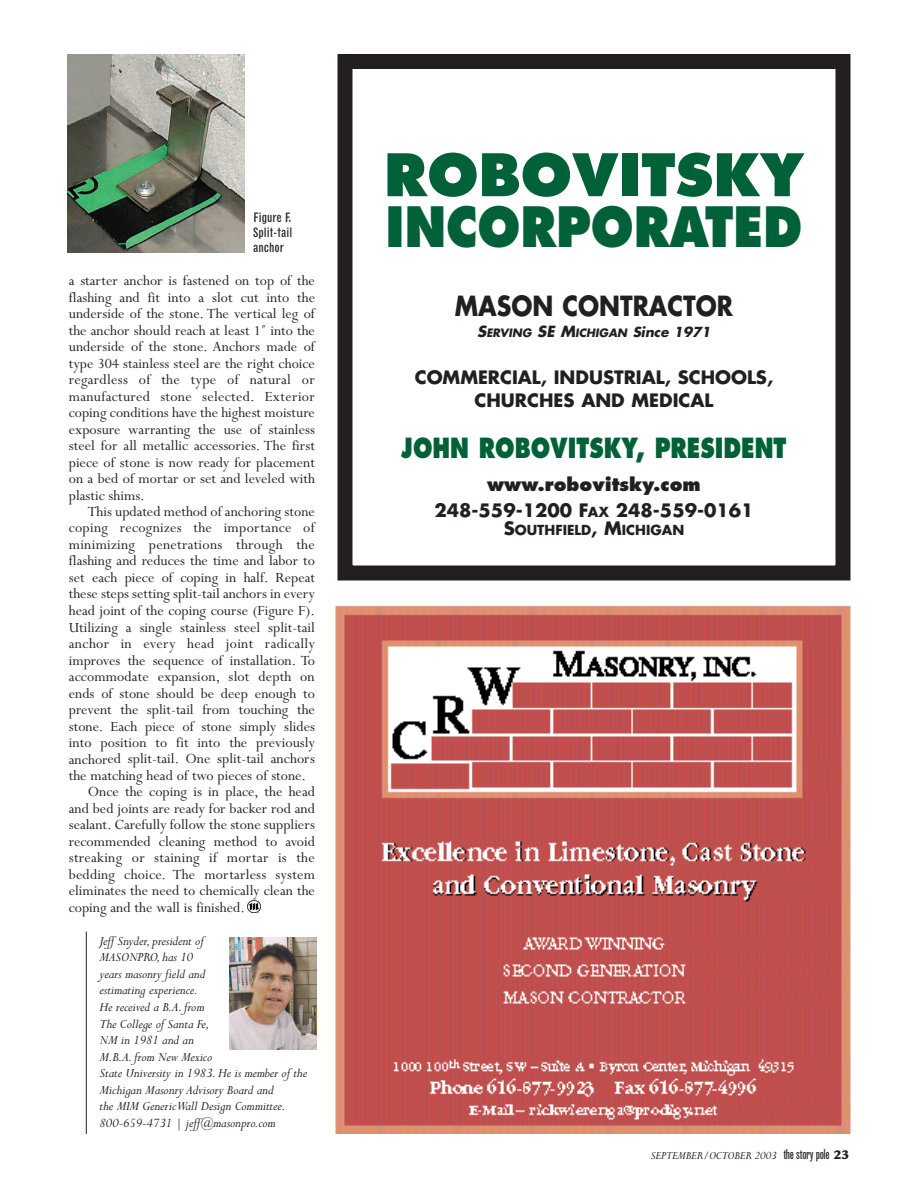
<style>
.page{position:relative;width:918px;height:1188px;background:#fff}
.page>*{position:absolute;margin:0;border:0;box-sizing:border-box;transform-origin:0 0}
.t1{font:800 57px "Futura";color:#006138}
.t2{font:800 54px "Futura";color:#006138;scale:.88 1}
.t3{font:800 27px "Futura";color:#006138;scale:.8 1}
.t4{font:700 27px "Futura";color:#231f20;scale:.88 1}
.t5{font:700 18px/23.4px "Futura";color:#231f20;text-align:center}
.t6{font:15.75px/16.5px "Perpetua";color:#231f20;text-align:justify}
.t7{font:15.75px "Perpetua";letter-spacing:.02em;color:#231f20}
.t8{font:italic 14.25px/16.5px "Perpetua";letter-spacing:-.01em;color:#231f20}
.t9{font:700 13.5px "Futura";color:#231f20}
.t10{font:condensed 12.75px/15px "Grotesque";color:#231f20;text-align:justify}
.t11{font:italic 12.3px "Perpetua";letter-spacing:-.01em;color:#231f20}
.t12{font:italic 700 11.25px "Futura";color:#231f20}
.s1{font-size:15px}
.s2{font-size:13.5px}
.s3{font-weight:800}
.s4{font-size:18px}
.s5{font-family:"Grotesque";font-style:normal;font-stretch:extra-condensed;font-size:13.5px}
.s6{font-family:"Legacy Sans";font-weight:900;font-style:normal;font-size:13.5px}
</style>
<div class="page">
<svg style="left:247px;top:900px;width:13px;height:13px"></svg>
<img style="left:335px;top:605px;width:515px;height:529px">
<div style="left:338px;top:54px;width:512px;height:526px;border:15px solid #231f20"></div>
<img style="left:68px;top:54px;width:177px;height:198px">
<img style="left:230px;top:937px;width:87px;height:112px">
<hr style="left:86px;top:932px;width:1px;height:202px;background:#231f20">
<p class="t10" style="left:253px;top:211px;width:41px">Figure F.<br>Split-tail anchor</p>
<p class="t6" style="left:69px;top:274px;width:248px">a starter anchor is fastened on top of the flashing and fit into a slot cut into the underside of the stone. The vertical leg of the anchor should reach at least 1˝ into the underside of the stone. Anchors made of type 304 stainless steel are the right choice regardless of the type of natural or manufactured stone selected. Exterior coping conditions have the highest moisture exposure warranting the use of stainless steel for all metallic accessories. The first piece of stone is now ready for placement on a bed of mortar or set and leveled with plastic shims.</p>
<p class="t6" style="left:88px;top:505px;width:229px">This updated method of anchoring stone</p>
<p class="t7" style="left:69px;top:522px;width:248px">coping recognizes the importance of</p>
<p class="t7" style="left:69px;top:539px;width:248px">minimizing penetrations through the</p>
<p class="t6" style="left:69px;top:554px;width:248px">flashing and reduces the time and labor to</p>
<p class="t6" style="left:69px;top:571px;width:248px">set each piece of coping in half. Repeat</p>
<p class="t6" style="left:69px;top:587px;width:248px">these steps setting split-tail anchors in every</p>
<p class="t6" style="left:69px;top:604px;width:248px">head joint of the coping course (Figure F).</p>
<p class="t6" style="left:69px;top:620px;width:248px">Utilizing a single stainless steel split-tail</p>
<p class="t7" style="left:69px;top:638px;width:248px">anchor in every head joint radically</p>
<p class="t6" style="left:69px;top:653px;width:248px">improves the sequence of installation. To</p>
<p class="t6" style="left:69px;top:670px;width:248px">accommodate expansion, slot depth on</p>
<p class="t6" style="left:69px;top:686px;width:248px">ends of stone should be deep enough to</p>
<p class="t6" style="left:69px;top:703px;width:248px">prevent the split-tail from touching the</p>
<p class="t6" style="left:69px;top:719px;width:248px">stone. Each piece of stone simply slides</p>
<p class="t6" style="left:69px;top:736px;width:248px">into position to fit into the previously</p>
<p class="t6" style="left:69px;top:752px;width:248px">anchored split-tail. One split-tail anchors</p>
<p class="t6" style="left:69px;top:769px;width:239px">the matching head of two pieces of stone.</p>
<p class="t6" style="left:88px;top:785px;width:229px">Once the coping is in place, the head</p>
<p class="t6" style="left:69px;top:802px;width:248px">and bed joints are ready for backer rod and</p>
<p class="t6" style="left:69px;top:818px;width:248px">sealant. Carefully follow the stone suppliers</p>
<p class="t6" style="left:69px;top:835px;width:248px">recommended cleaning method to avoid</p>
<p class="t7" style="left:69px;top:852px;width:248px">streaking or staining if mortar is the</p>
<p class="t6" style="left:69px;top:868px;width:248px">bedding choice. The mortarless system</p>
<p class="t6" style="left:69px;top:884px;width:248px">eliminates the need to chemically clean the</p>
<p class="t6" style="left:69px;top:901px;width:178px">coping and the wall is finished.</p>
<p class="t8" style="left:100px;top:934px;width:209px">Jeff Snyder, president of<br>MASONPRO, has 10<br>years masonry field and<br>estimating experience.<br>He received a B.A. from<br>The College of Santa Fe,<br>NM in 1981 and an<br>M.B.A. from New Mexico<br>State University in 1983.He is member of the<br>Michigan Masonry Advisory Board and<br>the MIM Generic Wall Design Committee.<br>800-659-4731 | jeff@masonpro.com</p>
<h1 class="t1" style="left:384px;top:150px;width:422px">ROBOVITSKY</h1>
<h2 class="t2" style="left:386px;top:203px;width:475px">INCORPORATED</h2>
<h3 class="t4" style="left:455px;top:294px;width:318px">MASON CONTRACTOR</h3>
<p class="t12" style="left:477px;top:328px;width:235px"><span class="s1">S</span>ERVING <span class="s1">SE M</span>ICHIGAN <span class="s2">Since 1971</span></p>
<p class="t5" style="left:415px;top:367px;width:360px">COMMERCIAL, INDUSTRIAL, SCHOOLS,<br>CHURCHES AND MEDICAL</p>
<h3 class="t3" style="left:402px;top:436px;width:483px">JOHN ROBOVITSKY, PRESIDENT</h3>
<p class="t5" style="left:434px;top:473px;width:321px;line-height:25.5px"><span class="s3">www.robovitsky.com<br></span>248-559-1200 F<span class="s2">AX</span> 248-559-0161</p>
<p class="t9" style="left:504px;top:524px;width:182px"><span class="s4">S</span>OUTHFIELD<span class="s4">, M</span>ICHIGAN</p>
<p class="t11" style="left:651px;top:1151px;width:200px">SEPTEMBER/OCTOBER 2003 <span class="s5">the story pole</span> <span class="s6">23</span></p>
</div>
